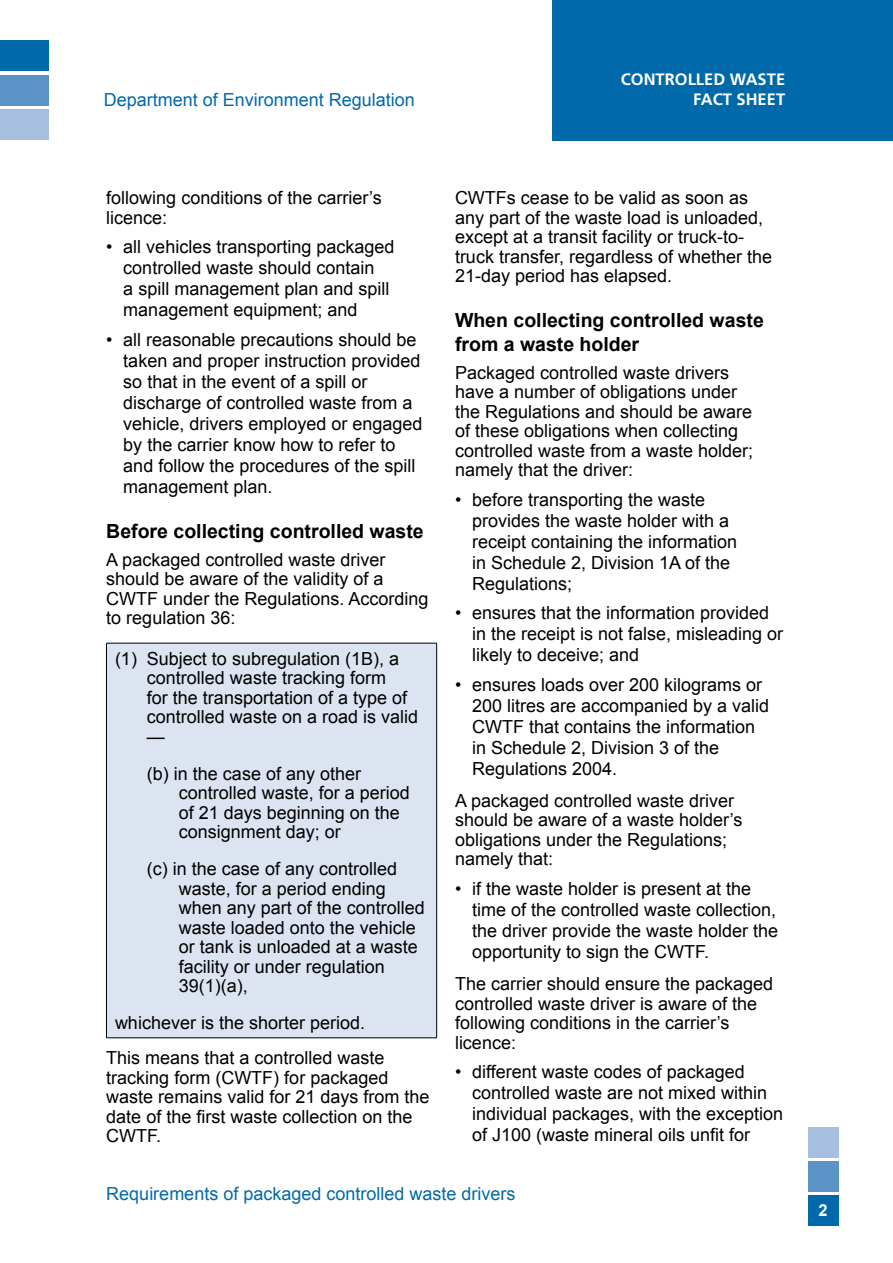
<style>
.page{position:relative;width:893px;height:1263px;background:#fff}
.page>*{position:absolute;margin:0;border:0;box-sizing:border-box;transform-origin:0 0}
.t1{font:700 19.5px/23.4px "Arial";color:#000}
.t2{font:18px/19.5px "Arial";color:#000}
.t3{font:18px "Arial";color:#0069aa}
.t4{font:700 16.5px/19.8px "Frutiger LT Std";color:#fff;text-align:right}
.t5{font:700 16.5px "Arial";color:#fff}
</style>
<div class="page">
<div style="left:0;top:40px;width:48px;height:31px;background:#0069aa"></div>
<div style="left:0;top:75px;width:48px;height:31px;background:#5c93c6"></div>
<div style="left:0;top:109px;width:48px;height:31px;background:#a6bfde"></div>
<div style="left:553px;top:0;width:340px;height:140px;background:#0069aa"></div>
<div style="left:808px;top:1195px;width:30px;height:30px;background:#0069aa"></div>
<div style="left:808px;top:1161px;width:30px;height:31px;background:#5c93c6"></div>
<div style="left:808px;top:1128px;width:30px;height:30px;background:#a6bfde"></div>
<div style="left:106px;top:643px;width:331px;height:395px;background:#dce4f1"></div>
<hr style="left:106px;top:643px;width:331px;height:1px;background:#000">
<hr style="left:106px;top:643px;width:1px;height:394px;background:#000">
<hr style="left:436px;top:643px;width:1px;height:394px;background:#000">
<hr style="left:106px;top:1037px;width:331px;height:1px;background:#000">
<p class="t3" style="left:104px;top:87px;width:313px">Department of Environment Regulation</p>
<p class="t4" style="left:621px;top:70px;width:166px">CONTROLLED WASTE<br>FACT SHEET</p>
<p class="t2" style="left:106px;top:189px;width:277px">following conditions of the carrier’s licence:</p>
<p class="t2" style="left:123px;top:237px;width:273px;line-height:21px;text-indent:-17px">• all vehicles transporting packaged controlled waste should contain<br>a spill management plan and spill management equipment; and</p>
<p class="t2" style="left:123px;top:329px;width:301px;line-height:21px;text-indent:-17px">• all reasonable precautions should be taken and proper instruction provided so that in the event of a spill or discharge of controlled waste from a vehicle, drivers employed or engaged by the carrier know how to refer to and follow the procedures of the spill management plan.</p>
<p class="t1" style="left:106px;top:520px;width:319px">Before collecting controlled waste</p>
<p class="t2" style="left:106px;top:550px;width:324px">A packaged controlled waste driver should be aware of the validity of a<br>CWTF under the Regulations. According to regulation 36:</p>
<p class="t2" style="left:147px;top:649px;width:273px;text-indent:-32px">(1) Subject to subregulation (1B), a controlled waste tracking form<br>for the transportation of a type of controlled waste on a road is valid —</p>
<p class="t2" style="left:179px;top:764px;width:233px;text-indent:-32px">(b) in the case of any other controlled waste, for a period of 21 days beginning on the consignment day; or</p>
<p class="t2" style="left:179px;top:859px;width:248px;text-indent:-32px">(c) in the case of any controlled waste, for a period ending when any part of the controlled waste loaded onto the vehicle or tank is unloaded at a waste facility or under regulation<br>39(1)(a),</p>
<p class="t2" style="left:106px;top:1006px;width:280px;line-height:35px;text-align:center">whichever is the shorter period.<br>This means that a controlled waste</p>
<p class="t2" style="left:106px;top:1068px;width:325px">tracking form (CWTF) for packaged waste remains valid for 21 days from the date of the first waste collection on the<br>CWTF.</p>
<p class="t2" style="left:455px;top:188px;width:319px">CWTFs cease to be valid as soon as any part of the waste load is unloaded, except at a transit facility or truck-to&shy;truck transfer, regardless of whether the 21‑day period has elapsed.</p>
<p class="t1" style="left:455px;top:309px;width:310px">When collecting controlled waste from a waste holder</p>
<p class="t2" style="left:455px;top:363px;width:300px">Packaged controlled waste drivers have a number of obligations under the Regulations and should be aware of these obligations when collecting controlled waste from a waste holder; namely that the driver:</p>
<p class="t2" style="left:472px;top:489px;width:267px;line-height:21px;text-indent:-17px">• before transporting the waste provides the waste holder with a receipt containing the information in Schedule 2, Division 1A of the<br>Regulations;</p>
<p class="t2" style="left:472px;top:602px;width:313px;line-height:21px;text-indent:-17px">• ensures that the information provided in the receipt is not false, misleading or likely to deceive; and</p>
<p class="t2" style="left:472px;top:674px;width:299px;line-height:21px;text-indent:-17px">• ensures loads over 200 kilograms or<br>200 litres are accompanied by a valid<br>CWTF that contains the information in Schedule 2, Division 3 of the<br>Regulations 2004.</p>
<p class="t2" style="left:455px;top:791px;width:289px">A packaged controlled waste driver should be aware of a waste holder’s obligations under the Regulations; namely that:</p>
<p class="t2" style="left:472px;top:878px;width:308px;line-height:21px;text-indent:-17px">• if the waste holder is present at the time of the controlled waste collection, the driver provide the waste holder the opportunity to sign the CWTF.</p>
<p class="t2" style="left:455px;top:974px;width:320px">The carrier should ensure the packaged controlled waste driver is aware of the following conditions in the carrier’s licence:</p>
<p class="t2" style="left:472px;top:1061px;width:313px;line-height:21px;text-indent:-17px">• different waste codes of packaged controlled waste are not mixed within individual packages, with the exception of J100 (waste mineral oils unfit for</p>
<p class="t3" style="left:106px;top:1181px;width:411px">Requirements of packaged controlled waste drivers</p>
<p class="t5" style="left:818px;top:1200px;width:11px">2</p>
</div>
